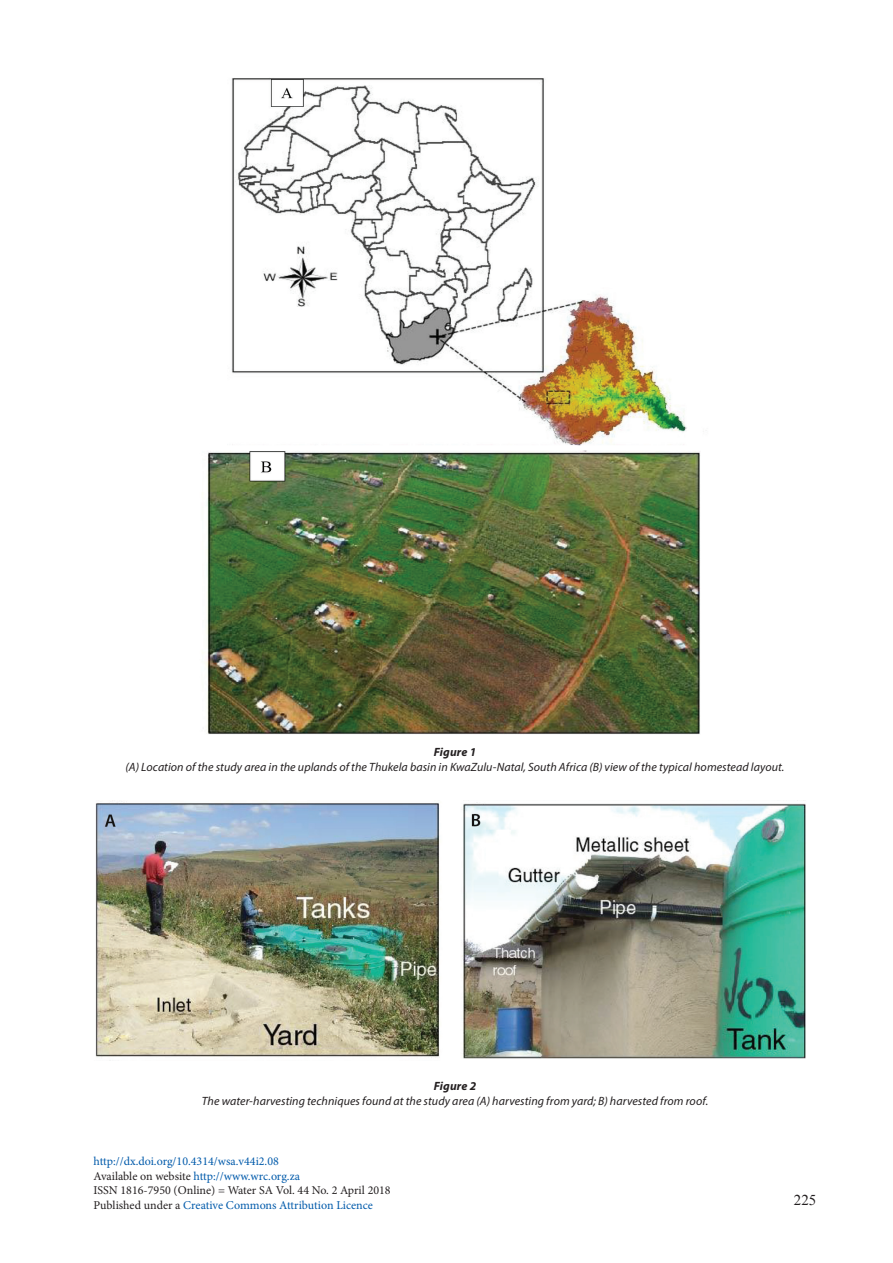
<style>
.page{position:relative;width:893px;height:1263px;background:#fff}
.page>*{position:absolute;margin:0;border:0;box-sizing:border-box;transform-origin:0 0}
.t1{font:15px "Times New Roman";color:#231f20}
.t2{font:italic 12px "Myriad Pro";letter-spacing:.005em;color:#231f20}
.t3{font:12px/14.4px "Minion Pro";color:#015aaa}
.t4{font:italic 700 12px "Myriad Pro";letter-spacing:.015em;color:#231f20}
.s1{color:#231f20}
</style>
<div class="page">
<img style="left:202px;top:78px;width:498px;height:656px">
<img style="left:95px;top:800px;width:345px;height:258px">
<img style="left:462px;top:800px;width:344px;height:259px">
<p class="t4" style="left:434px;top:744px;width:44px">Figure 1</p>
<p class="t2" style="left:125px;top:759px;width:660px">(A) Location of the study area in the uplands of the Thukela basin in KwaZulu-Natal, South Africa (B) view of the typical homestead layout.</p>
<p class="t4" style="left:434px;top:1078px;width:44px">Figure 2</p>
<p class="t2" style="left:202px;top:1093px;width:508px">The water-harvesting techniques found at the study area (A) harvesting from yard; B) harvested from roof.</p>
<p class="t3" style="left:94px;top:1154px;width:299px">http://dx.doi.org/10.4314/wsa.v44i2.08<br><span class="s1">Available on website</span> http://www.wrc.org.za<br><span class="s1">ISSN 1816-7950 (Online) = Water SA Vol. 44 No. 2 April 2018<br>Published under a</span> Creative Commons Attribution Licence</p>
<p class="t1" style="left:794px;top:1190px;width:24px">225</p>
</div>
